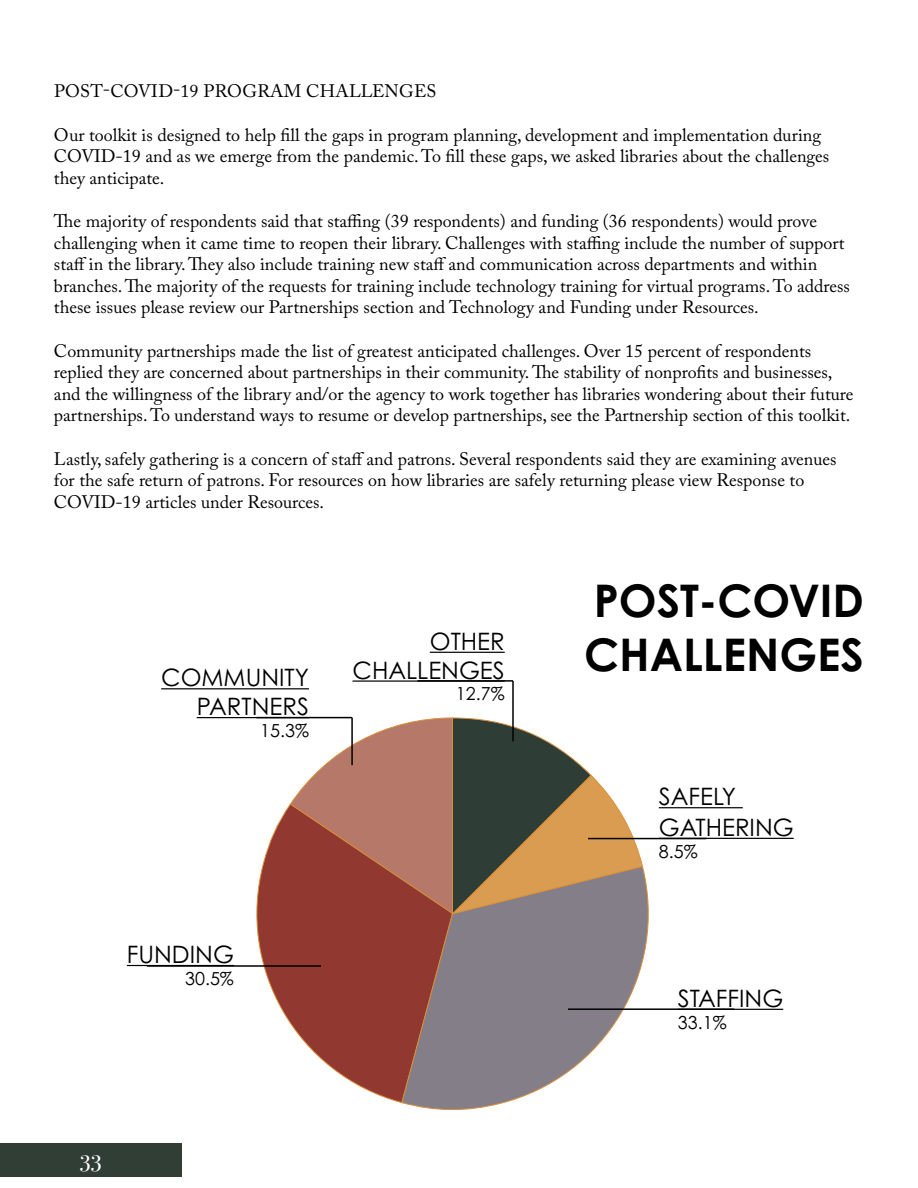
<style>
.page{position:relative;width:918px;height:1188px;background:#fff}
.page>*{position:absolute;margin:0;border:0;box-sizing:border-box;transform-origin:0 0}
.t1{font:700 45px/54px "Century Gothic Pro";color:#000}
.t2{font:24px/30.6px "Century Gothic Pro";color:#000}
.t3{font:24px "Bodoni Svty Two SCITCTT";color:#fff}
.t4{font:18px/21.6px "Adobe Caslon Pro";color:#000}
.t5{font:18px "Century Gothic Pro";color:#000}
</style>
<div class="page">
<hr style="left:430px;top:652px;width:75px;height:1px;background:#000">
<hr style="left:161px;top:688px;width:148px;height:1px;background:#000">
<hr style="left:197px;top:717px;width:112px;height:1px;background:#000">
<hr style="left:659px;top:807px;width:84px;height:1px;background:#000">
<hr style="left:352px;top:680px;width:153px;height:2px;background:#000">
<svg style="left:256px;top:805px;width:145px;height:298px"></svg>
<svg style="left:401px;top:867px;width:248px;height:244px"></svg>
<svg style="left:289px;top:717px;width:354px;height:198px"></svg>
<hr style="left:147px;top:965px;width:174px;height:2px;background:#000">
<hr style="left:568px;top:1008px;width:166px;height:2px;background:#000">
<hr style="left:588px;top:838px;width:118px;height:1px;background:#000">
<hr style="left:351px;top:718px;width:2px;height:47px;background:#000">
<hr style="left:512px;top:681px;width:2px;height:60px;background:#000">
<hr style="left:417px;top:680px;width:96px;height:2px;background:#000">
<hr style="left:678px;top:1009px;width:105px;height:1px;background:#000">
<hr style="left:127px;top:965px;width:107px;height:1px;background:#000">
<hr style="left:659px;top:838px;width:135px;height:1px;background:#000">
<div style="left:0;top:1143px;width:182px;height:34px;background:#313e35"></div>
<h3 class="t4" style="left:54px;top:80px;width:384px">POST-COVID-19 PROGRAM CHALLENGES</h3>
<p class="t4" style="left:54px;top:124px;width:777px">Our toolkit is designed to help fill the gaps in program planning, development and implementation during<br>COVID-19 and as we emerge from the pandemic. To fill these gaps, we asked libraries about the challenges they anticipate.</p>
<p class="t4" style="left:54px;top:210px;width:797px">The majority of respondents said that staffing (39 respondents) and funding (36 respondents) would prove challenging when it came time to reopen their library. Challenges with staffing include the number of support staff in the library. They also include training new staff and communication across departments and within branches. The majority of the requests for training include technology training for virtual programs. To address these issues please review our Partnerships section and Technology and Funding under Resources.</p>
<p class="t4" style="left:54px;top:340px;width:801px">Community partnerships made the list of greatest anticipated challenges. Over 15 percent of respondents replied they are concerned about partnerships in their community. The stability of nonprofits and businesses, and the willingness of the library and/or the agency to work together has libraries wondering about their future partnerships. To understand ways to resume or develop partnerships, see the Partnership section of this toolkit.</p>
<p class="t4" style="left:54px;top:448px;width:784px">Lastly, safely gathering is a concern of staff and patrons. Several respondents said they are examining avenues for the safe return of patrons. For resources on how libraries are safely returning please view Response to<br>COVID-19 articles under Resources.</p>
<p class="t2" style="left:430px;top:626px;width:76px">OTHER</p>
<p class="t2" style="left:161px;top:662px;width:149px">COMMUNITY</p>
<p class="t2" style="left:352px;top:654px;width:154px">CHALLENGES</p>
<p class="t5" style="left:456px;top:683px;width:50px">12.7%</p>
<p class="t2" style="left:197px;top:691px;width:114px">PARTNERS</p>
<p class="t5" style="left:260px;top:719px;width:50px">15.3%</p>
<p class="t2" style="left:127px;top:939px;width:109px">FUNDING</p>
<p class="t5" style="left:185px;top:967px;width:50px">30.5%</p>
<h2 class="t3" style="left:80px;top:1143px;width:23px">33</h2>
<p class="t1" style="left:584px;top:573px;width:281px">POST-COVID<br>CHALLENGES</p>
<p class="t2" style="left:659px;top:781px;width:136px">SAFELY<br>GATHERING</p>
<p class="t5" style="left:659px;top:840px;width:40px">8.5%</p>
<p class="t2" style="left:678px;top:983px;width:107px">STAFFING</p>
<p class="t5" style="left:678px;top:1011px;width:50px">33.1%</p>
</div>
